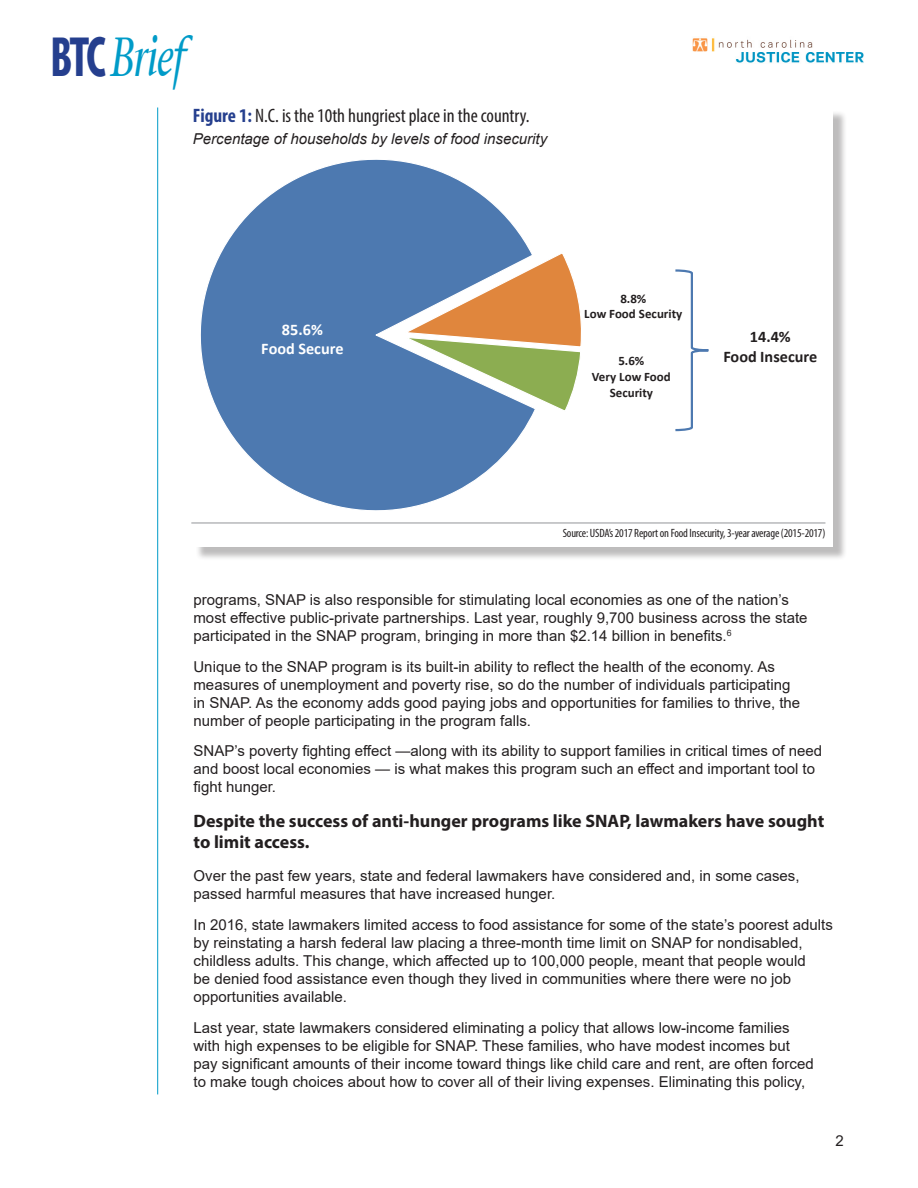
<style>
.page{position:relative;width:918px;height:1188px;background:#fff}
.page>*{position:absolute;margin:0;border:0;box-sizing:border-box;transform-origin:0 0}
.t1{font:italic 54.75px "Mesouran Serif S Si";letter-spacing:-.03em;color:#009bc8;scale:.72 1}
.TEXT{font:condensed 19.5px "Myriad Pro";color:#231f20}
.t2{font:700 18px/21.6px "Myriad Pro";color:#231f20}
.t3{font:700 16.2px/19.5px "Calibri";color:#231f20;text-align:center}
.t4{font:700 16.2px/19.5px "Calibri";color:#fff;text-align:center}
.TEXT-2{font:15px/18px "Arial";color:#231f20}
.TABLE_-_sub_hed_ital{font:italic 15px "Arial";color:#231f20}
.t5{font:700 12.9px/15.6px "Calibri";color:#231f20;text-align:center}
.TEXT-3{font:condensed 12px "Myriad Pro";letter-spacing:-.015em;color:#231f20}
.s1{font-family:"Mesouran Sans Black S Si";font-weight:700;font-style:normal;color:#253f8e}
.s2{font-weight:700;color:#253f8e}
</style>
<div class="page">
<img style="left:692px;top:38px;width:172px;height:25px">
<hr style="left:157px;top:108px;width:1px;height:986px;background:#009bc8">
<div style="left:196px;top:110px;width:651px;height:451px;background:#231f20;opacity:.3"></div>
<div style="left:193px;top:108px;width:640px;height:439px;background:#fff"></div>
<svg style="left:537px;top:253px;width:44px;height:157px"></svg>
<svg style="left:200px;top:159px;width:337px;height:352px;fill:#4d79b0"></svg>
<svg style="left:675px;top:269px;width:34px;height:163px"></svg>
<hr style="left:191px;top:523px;width:634px;height:1px;background:#939598">
<h1 class="t1" style="left:51px;top:24px;width:188px"><span class="s1">BTC</span> Brief</h1>
<p class="TEXT" style="left:193px;top:104px;width:338px"><span class="s2">Figure 1:</span> N.C. is the 10th hungriest place in the country.</p>
<p class="TABLE_-_sub_hed_ital" style="left:193px;top:129px;width:356px">Percentage of households by levels of food insecurity</p>
<p class="t4" style="left:261px;top:319px;width:84px">85.6%<br>Food Secure</p>
<p class="t5" style="left:584px;top:291px;width:100px">8.8%<br>Low Food Security</p>
<p class="t5" style="left:592px;top:353px;width:80px">5.6%<br>Very Low Food<br>Security</p>
<p class="t3" style="left:723px;top:327px;width:95px">14.4%<br>Food Insecure</p>
<p class="TEXT-3" style="left:563px;top:525px;width:264px">Source: USDA’s 2017 Report on Food Insecurity, 3-year average (2015-2017)</p>
<p class="TEXT-2" style="left:194px;top:591px;width:616px">programs, SNAP is also responsible for stimulating local economies as one of the nation’s most effective public-private partnerships. Last year, roughly 9,700 business across the state participated in the SNAP program, bringing in more than $2.14 billion in benefits.<sup>6</sup></p>
<p class="TEXT-2" style="left:194px;top:657px;width:608px">Unique to the SNAP program is its built-in ability to reflect the health of the economy. As measures of unemployment and poverty rise, so do the number of individuals participating in SNAP. As the economy adds good paying jobs and opportunities for families to thrive, the number of people participating in the program falls.</p>
<p class="TEXT-2" style="left:194px;top:742px;width:630px">SNAP’s poverty fighting effect —along with its ability to support families in critical times of need and boost local economies — is what makes this program such an effect and important tool to fight hunger.</p>
<p class="t2" style="left:194px;top:809px;width:632px">Despite the success of anti-hunger programs like SNAP, lawmakers have sought to limit access.</p>
<p class="TEXT-2" style="left:194px;top:867px;width:608px">Over the past few years, state and federal lawmakers have considered and, in some cases, passed harmful measures that have increased hunger.</p>
<p class="TEXT-2" style="left:194px;top:916px;width:641px">In 2016, state lawmakers limited access to food assistance for some of the state’s poorest adults by reinstating a harsh federal law placing a three-month time limit on SNAP for nondisabled, childless adults. This change, which affected up to 100,000 people, meant that people would<br>be denied food assistance even though they lived in communities where there were no job opportunities available.</p>
<p class="TEXT-2" style="left:194px;top:1019px;width:622px">Last year, state lawmakers considered eliminating a policy that allows low-income families with high expenses to be eligible for SNAP. These families, who have modest incomes but pay significant amounts of their income toward things like child care and rent, are often forced to make tough choices about how to cover all of their living expenses. Eliminating this policy,</p>
<p class="TEXT-2" style="left:836px;top:1132px;width:10px">2</p>
</div>
